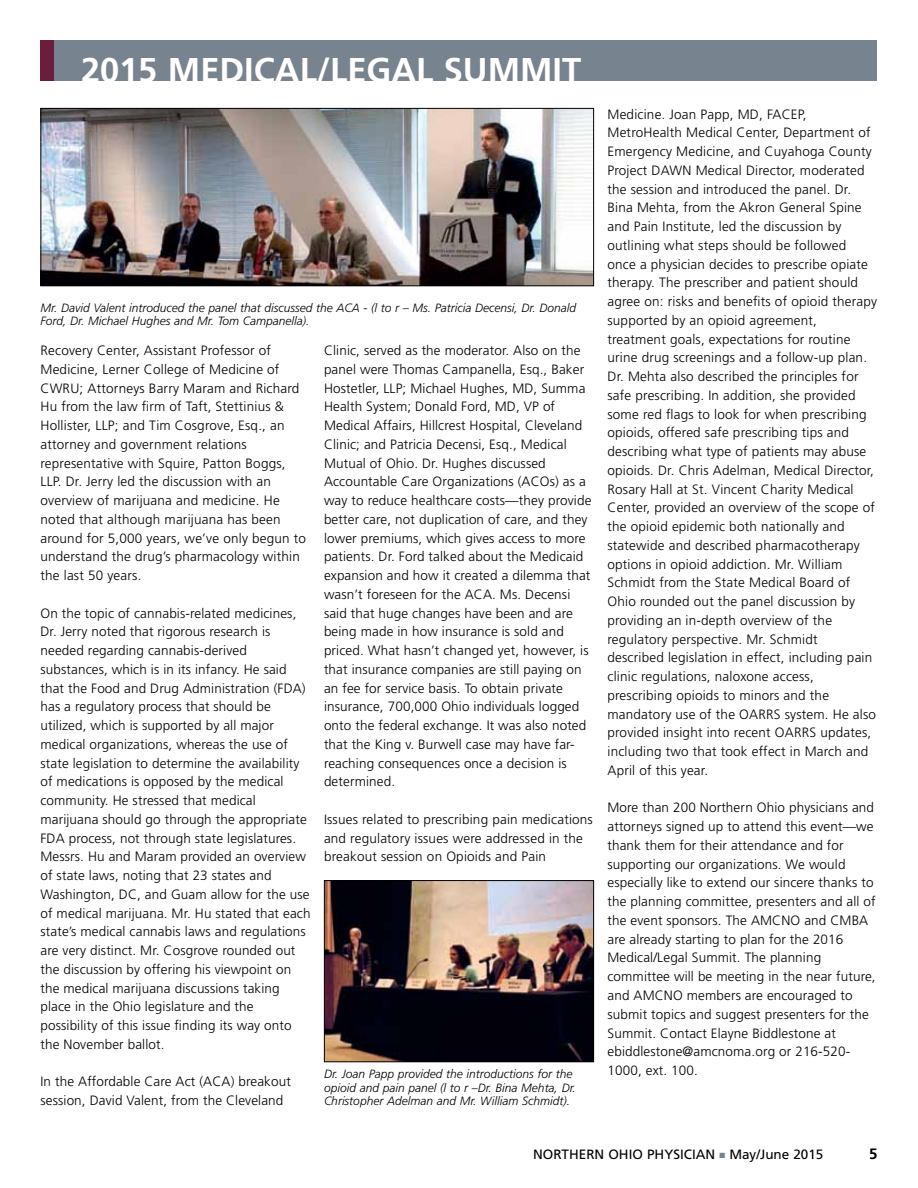
<style>
.page{position:relative;width:918px;height:1188px;background:#fff}
.page>*{position:absolute;margin:0;border:0;box-sizing:border-box;transform-origin:0 0}
.t1{font:700 34.35px "Frutiger";color:#fff}
.t2{font:700 15px "Frutiger";color:#000}
.t3{font:300 13.5px/18.8px "Frutiger";letter-spacing:.01em;color:#000}
.t4{font:13.5px "Frutiger";color:#000}
.t5{font:italic 300 12px/13.5px "Frutiger";color:#000}
.s1{color:#77848f}
</style>
<div class="page">
<div style="left:40px;top:40px;width:838px;height:41px;background:#77848f"></div>
<div style="left:40px;top:40px;width:14px;height:41px;background:#6b1d3c"></div>
<img style="left:42px;top:110px;width:550px;height:174px">
<div style="left:40px;top:108px;width:554px;height:178px;border:1px solid #000"></div>
<img style="left:326px;top:882px;width:266px;height:178px">
<div style="left:324px;top:880px;width:270px;height:182px;border:1px solid #000"></div>
<h1 class="t1" style="left:81px;top:50px;width:140px">2015 MEDICAL</h1>
<h1 class="t1" style="left:317px;top:50px;width:171px">/LEGAL SUMMIT</h1>
<p class="t5" style="left:40px;top:301px;width:537px">Mr. David Valent introduced the panel that discussed the ACA - (l to r – Ms. Patricia Decensi, Dr. Donald<br>Ford, Dr. Michael Hughes and Mr. Tom Campanella).</p>
<p class="t3" style="left:40px;top:341px;width:267px">Recovery Center, Assistant Professor of Medicine, Lerner College of Medicine of CWRU; Attorneys Barry Maram and Richard Hu from the law firm of Taft, Stettinius &amp; Hollister, LLP; and Tim Cosgrove, Esq., an attorney and government relations representative with Squire, Patton Boggs, LLP. Dr. Jerry led the discussion with an overview of marijuana and medicine. He noted that although marijuana has been around for 5,000 years, we’ve only begun to understand the drug’s pharmacology within the last 50 years.</p>
<p class="t3" style="left:40px;top:604px;width:272px">On the topic of cannabis-related medicines, Dr. Jerry noted that rigorous research is needed regarding cannabis-derived substances, which is in its infancy. He said that the Food and Drug Administration (FDA) has a regulatory process that should be utilized, which is supported by all major medical organizations, whereas the use of state legislation to determine the availability of medications is opposed by the medical community. He stressed that medical marijuana should go through the appropriate FDA process, not through state legislatures.<br>Messrs. Hu and Maram provided an overview of state laws, noting that 23 states and Washington, DC, and Guam allow for the use of medical marijuana. Mr. Hu stated that each state’s medical cannabis laws and regulations are very distinct. Mr. Cosgrove rounded out the discussion by offering his viewpoint on the medical marijuana discussions taking place in the Ohio legislature and the possibility of this issue finding its way onto the November ballot.</p>
<p class="t3" style="left:40px;top:1072px;width:252px">In the Affordable Care Act (ACA) breakout session, David Valent, from the Cleveland</p>
<p class="t3" style="left:324px;top:341px;width:269px">Clinic, served as the moderator. Also on the panel were Thomas Campanella, Esq., Baker Hostetler, LLP; Michael Hughes, MD, Summa Health System; Donald Ford, MD, VP of Medical Affairs, Hillcrest Hospital, Cleveland Clinic; and Patricia Decensi, Esq., Medical Mutual of Ohio. Dr. Hughes discussed Accountable Care Organizations (ACOs) as a way to reduce healthcare costs—they provide better care, not duplication of care, and they lower premiums, which gives access to more patients. Dr. Ford talked about the Medicaid expansion and how it created a dilemma that wasn’t foreseen for the ACA. Ms. Decensi said that huge changes have been and are being made in how insurance is sold and priced. What hasn’t changed yet, however, is that insurance companies are still paying on an fee for service basis. To obtain private insurance, 700,000 Ohio individuals logged onto the federal exchange. It was also noted that the King v. Burwell case may have far&shy;reaching consequences once a decision is determined.</p>
<p class="t3" style="left:324px;top:810px;width:270px">Issues related to prescribing pain medications and regulatory issues were addressed in the breakout session on Opioids and Pain</p>
<p class="t5" style="left:324px;top:1067px;width:253px">Dr. Joan Papp provided the introductions for the opioid and pain panel (l to r –Dr. Bina Mehta, Dr.<br>Christopher Adelman and Mr. William Schmidt).</p>
<p class="t3" style="left:608px;top:105px;width:271px">Medicine. Joan Papp, MD, FACEP, MetroHealth Medical Center, Department of Emergency Medicine, and Cuyahoga County Project DAWN Medical Director, moderated the session and introduced the panel. Dr.<br>Bina Mehta, from the Akron General Spine and Pain Institute, led the discussion by outlining what steps should be followed once a physician decides to prescribe opiate therapy. The prescriber and patient should agree on: risks and benefits of opioid therapy supported by an opioid agreement, treatment goals, expectations for routine urine drug screenings and a follow-up plan.<br>Dr. Mehta also described the principles for safe prescribing. In addition, she provided some red flags to look for when prescribing opioids, offered safe prescribing tips and describing what type of patients may abuse opioids. Dr. Chris Adelman, Medical Director, Rosary Hall at St. Vincent Charity Medical Center, provided an overview of the scope of the opioid epidemic both nationally and statewide and described pharmacotherapy options in opioid addiction. Mr. William Schmidt from the State Medical Board of Ohio rounded out the panel discussion by providing an in-depth overview of the regulatory perspective. Mr. Schmidt described legislation in effect, including pain clinic regulations, naloxone access, prescribing opioids to minors and the mandatory use of the OARRS system. He also provided insight into recent OARRS updates, including two that took effect in March and April of this year.</p>
<p class="t3" style="left:608px;top:798px;width:270px">More than 200 Northern Ohio physicians and attorneys signed up to attend this event—we thank them for their attendance and for supporting our organizations. We would especially like to extend our sincere thanks to the planning committee, presenters and all of the event sponsors. The AMCNO and CMBA are already starting to plan for the 2016<br>Medical/Legal Summit. The planning committee will be meeting in the near future, and AMCNO members are encouraged to submit topics and suggest presenters for the Summit. Contact Elayne Biddlestone at ebiddlestone@amcnoma.org or 216-520- 1000, ext. 100.</p>
<p class="t4" style="left:533px;top:1147px;width:148px">NORTHERN OHIO Physician</p>
<p class="t4" style="left:720px;top:1147px;width:106px"><span class="s1">■</span> May/June 2015</p>
<p class="t2" style="left:869px;top:1145px;width:10px">5</p>
</div>
